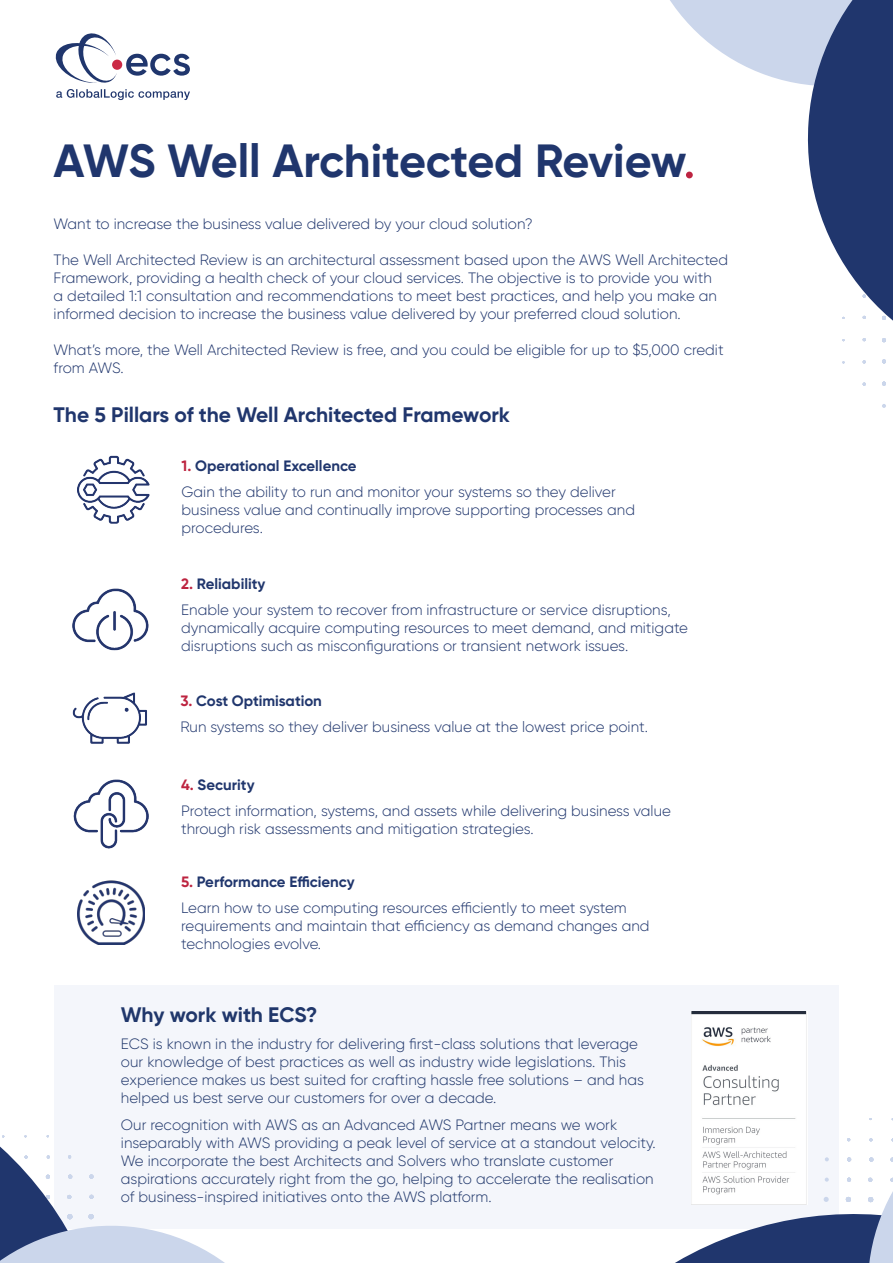
<style>
.page{position:relative;width:893px;height:1263px;background:#fff}
.page>*{position:absolute;margin:0;border:0;box-sizing:border-box;transform-origin:0 0}
.t1{font:700 46.5px "Gilroy";letter-spacing:-.005em;color:#20366d}
.t2{font:700 21px "Gilroy";color:#20366d}
.t3{font:700 21px "Gilroy";letter-spacing:-.005em;color:#20376b}
.t4{font:300 15px/18px "Gilroy";color:#20366d}
.t5{font:300 15px/18px "Gilroy";color:#20376b}
.t6{font:700 15px "Gilroy";color:#20366d}
.s1{color:#bd2440}
</style>
<div class="page">
<svg style="left:670px;top:0;width:223px;height:408px"></svg>
<div style="left:54px;top:985px;width:785px;height:244px;background:#f4f6fb"></div>
<svg style="left:675px;top:1118px;width:218px;height:145px"></svg>
<svg style="left:0;top:1135px;width:225px;height:128px"></svg>
<div style="left:686px;top:172px;width:7px;height:6px;background:#bd2441;border-radius:50%"></div>
<img style="left:78px;top:455px;width:72px;height:69px">
<img style="left:72px;top:588px;width:77px;height:63px">
<img style="left:72px;top:692px;width:75px;height:52px">
<img style="left:73px;top:779px;width:76px;height:70px">
<img style="left:78px;top:880px;width:66px;height:65px">
<svg style="left:55px;top:33px;width:135px;height:67px"></svg>
<img style="left:691px;top:1011px;width:116px;height:194px">
<p class="t1" style="left:54px;top:132px;width:634px">AWS Well Architected Review</p>
<p class="t4" style="left:54px;top:214px;width:481px">Want to increase the business value delivered by your cloud solution?</p>
<p class="t4" style="left:54px;top:250px;width:676px">The Well Architected Review is an architectural assessment based upon the AWS Well Architected Framework, providing a health check of your cloud services. The objective is to provide you with<br>a detailed 1:1 consultation and recommendations to meet best practices, and help you make an informed decision to increase the business value delivered by your preferred cloud solution.</p>
<p class="t4" style="left:54px;top:340px;width:671px">What’s more, the Well Architected Review is free, and you could be eligible for up to $5,000 credit from AWS.</p>
<p class="t2" style="left:54px;top:402px;width:458px">The 5 Pillars of the Well Architected Framework</p>
<p class="t6" style="left:182px;top:457px;width:177px"><span class="s1">1.</span> Operational Excellence</p>
<p class="t4" style="left:182px;top:483px;width:455px">Gain the ability to run and monitor your systems so they deliver business value and continually improve supporting processes and procedures.</p>
<p class="t6" style="left:181px;top:574px;width:86px"><span class="s1">2.</span> Reliability</p>
<p class="t4" style="left:181px;top:600px;width:508px">Enable your system to recover from infrastructure or service disruptions, dynamically acquire computing resources to meet demand, and mitigate disruptions such as misconfigurations or transient network issues.</p>
<p class="t6" style="left:181px;top:691px;width:143px"><span class="s1">3.</span> Cost Optimisation</p>
<p class="t4" style="left:181px;top:717px;width:469px">Run systems so they deliver business value at the lowest price point.</p>
<p class="t6" style="left:181px;top:776px;width:75px"><span class="s1">4.</span> Security</p>
<p class="t4" style="left:181px;top:802px;width:491px">Protect information, systems, and assets while delivering business value through risk assessments and mitigation strategies.</p>
<p class="t6" style="left:181px;top:872px;width:175px"><span class="s1">5.</span> Performance Efficiency</p>
<p class="t4" style="left:181px;top:898px;width:470px">Learn how to use computing resources efficiently to meet system requirements and maintain that efficiency as demand changes and technologies evolve.</p>
<p class="t3" style="left:121px;top:1002px;width:198px">Why work with ECS?</p>
<p class="t5" style="left:121px;top:1034px;width:524px">ECS is known in the industry for delivering first-class solutions that leverage our knowledge of best practices as well as industry wide legislations. This experience makes us best suited for crafting hassle free solutions – and has helped us best serve our customers for over a decade.</p>
<p class="t5" style="left:121px;top:1115px;width:536px">Our recognition with AWS as an Advanced AWS Partner means we work inseparably with AWS providing a peak level of service at a standout velocity.<br>We incorporate the best Architects and Solvers who translate customer aspirations accurately right from the go, helping to accelerate the realisation of business-inspired initiatives onto the AWS platform.</p>
</div>
